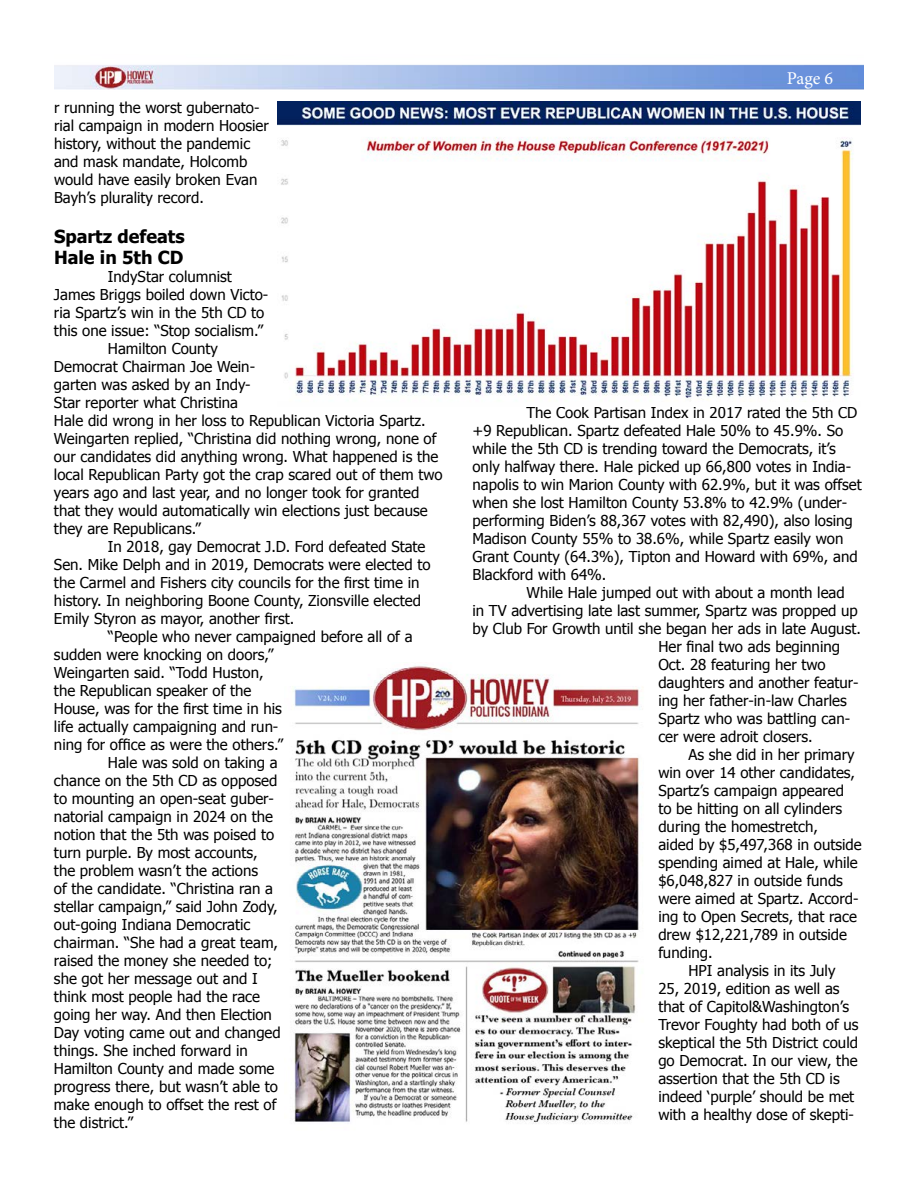
<style>
.page{position:relative;width:918px;height:1188px;background:#fff}
.page>*{position:absolute;margin:0;border:0;box-sizing:border-box;transform-origin:0 0}
.t1{font:700 18px/21.6px "Tahoma";color:#000}
.t2{font:18px "Minion Pro";color:#fff}
.t3{font:15px/18px "Tahoma";color:#000}
</style>
<div class="page">
<img style="left:54px;top:64px;width:810px;height:26px">
<img style="left:278px;top:102px;width:583px;height:299px">
<img style="left:293px;top:666px;width:350px;height:458px">
<p class="t3" style="left:54px;top:98px;width:216px">r running the worst gubernato&shy;rial campaign in modern Hoosier history, without the pandemic and mask mandate, Holcomb would have easily broken Evan<br>Bayh’s plurality record.</p>
<p class="t1" style="left:54px;top:224px;width:132px">Spartz defeats<br>Hale in 5th CD</p>
<p class="t3" style="left:108px;top:267px;width:125px">IndyStar columnist</p>
<p class="t3" style="left:54px;top:285px;width:216px">James Briggs boiled down Victo-</p>
<p class="t3" style="left:54px;top:303px;width:212px">ria Spartz’s win in the 5th CD to</p>
<p class="t3" style="left:54px;top:321px;width:211px">this one issue: “Stop socialism.”</p>
<p class="t3" style="left:108px;top:339px;width:111px">Hamilton County</p>
<p class="t3" style="left:54px;top:357px;width:203px">Democrat Chairman Joe Wein-</p>
<p class="t3" style="left:54px;top:375px;width:198px">garten was asked by an Indy-</p>
<p class="t3" style="left:54px;top:393px;width:186px">Star reporter what Christina</p>
<p class="t3" style="left:54px;top:411px;width:373px">Hale did wrong in her loss to Republican Victoria Spartz.</p>
<p class="t3" style="left:54px;top:429px;width:384px">Weingarten replied, “Christina did nothing wrong, none of</p>
<p class="t3" style="left:54px;top:447px;width:386px">our candidates did anything wrong. What happened is the</p>
<p class="t3" style="left:54px;top:465px;width:390px">local Republican Party got the crap scared out of them two</p>
<p class="t3" style="left:54px;top:483px;width:367px">years ago and last year, and no longer took for granted</p>
<p class="t3" style="left:54px;top:501px;width:375px">that they would automatically win elections just because</p>
<p class="t3" style="left:54px;top:519px;width:148px">they are Republicans.”</p>
<p class="t3" style="left:108px;top:537px;width:319px">In 2018, gay Democrat J.D. Ford defeated State</p>
<p class="t3" style="left:54px;top:555px;width:378px">Sen. Mike Delph and in 2019, Democrats were elected to</p>
<p class="t3" style="left:54px;top:573px;width:367px">the Carmel and Fishers city councils for the first time in</p>
<p class="t3" style="left:54px;top:591px;width:368px">history. In neighboring Boone County, Zionsville elected</p>
<p class="t3" style="left:54px;top:609px;width:242px">Emily Styron as mayor, another first.</p>
<p class="t3" style="left:108px;top:627px;width:306px">“People who never campaigned before all of a</p>
<p class="t3" style="left:54px;top:645px;width:221px">sudden were knocking on doors,”</p>
<p class="t3" style="left:54px;top:663px;width:211px">Weingarten said. “Todd Huston,</p>
<p class="t3" style="left:54px;top:681px;width:199px">the Republican speaker of the</p>
<p class="t3" style="left:54px;top:699px;width:229px">House, was for the first time in his</p>
<p class="t3" style="left:54px;top:717px;width:226px">life actually campaigning and run-</p>
<p class="t3" style="left:54px;top:735px;width:231px">ning for office as were the others.”</p>
<p class="t3" style="left:108px;top:753px;width:171px">Hale was sold on taking a</p>
<p class="t3" style="left:54px;top:771px;width:225px">chance on the 5th CD as opposed</p>
<p class="t3" style="left:54px;top:789px;width:221px">to mounting an open-seat guber-</p>
<p class="t3" style="left:54px;top:807px;width:221px">natorial campaign in 2024 on the</p>
<p class="t3" style="left:54px;top:825px;width:222px">notion that the 5th was poised to</p>
<p class="t3" style="left:54px;top:843px;width:205px">turn purple. By most accounts,</p>
<p class="t3" style="left:54px;top:861px;width:206px">the problem wasn’t the actions</p>
<p class="t3" style="left:54px;top:879px;width:221px">of the candidate. “Christina ran a</p>
<p class="t3" style="left:54px;top:897px;width:225px">stellar campaign,” said John Zody,</p>
<p class="t3" style="left:54px;top:915px;width:198px">out-going Indiana Democratic</p>
<p class="t3" style="left:54px;top:933px;width:226px">chairman. “She had a great team,</p>
<p class="t3" style="left:54px;top:951px;width:220px">raised the money she needed to;</p>
<p class="t3" style="left:54px;top:969px;width:205px">she got her message out and I</p>
<p class="t3" style="left:54px;top:987px;width:208px">think most people had the race</p>
<p class="t3" style="left:54px;top:1005px;width:220px">going her way. And then Election</p>
<p class="t3" style="left:54px;top:1023px;width:228px">Day voting came out and changed</p>
<p class="t3" style="left:54px;top:1041px;width:195px">things. She inched forward in</p>
<p class="t3" style="left:54px;top:1059px;width:222px">Hamilton County and made some</p>
<p class="t3" style="left:54px;top:1077px;width:225px">progress there, but wasn’t able to</p>
<p class="t3" style="left:54px;top:1095px;width:224px">make enough to offset the rest of</p>
<p class="t3" style="left:54px;top:1113px;width:81px">the district.”</p>
<p class="t2" style="left:787px;top:67px;width:48px">Page 6</p>
<p class="t3" style="left:472px;top:402px;width:391px;text-indent:54px">The Cook Partisan Index in 2017 rated the 5th CD +9 Republican. Spartz defeated Hale 50% to 45.9%. So while the 5th CD is trending toward the Democrats, it’s only halfway there. Hale picked up 66,800 votes in India&shy;napolis to win Marion County with 62.9%, but it was offset when she lost Hamilton County 53.8% to 42.9% (under&shy;performing Biden’s 88,367 votes with 82,490), also losing Madison County 55% to 38.6%, while Spartz easily won Grant County (64.3%), Tipton and Howard with 69%, and Blackford with 64%.</p>
<p class="t3" style="left:526px;top:582px;width:320px">While Hale jumped out with about a month lead</p>
<p class="t3" style="left:472px;top:600px;width:387px">in TV advertising late last summer, Spartz was propped up</p>
<p class="t3" style="left:472px;top:618px;width:390px">by Club For Growth until she began her ads in late August.</p>
<p class="t3" style="left:658px;top:636px;width:183px">Her final two ads beginning</p>
<p class="t3" style="left:658px;top:654px;width:169px">Oct. 28 featuring her two</p>
<p class="t3" style="left:658px;top:672px;width:202px">daughters and another featur-</p>
<p class="t3" style="left:658px;top:690px;width:190px">ing her father-in-law Charles</p>
<p class="t3" style="left:658px;top:708px;width:193px">Spartz who was battling can-</p>
<p class="t3" style="left:658px;top:726px;width:156px">cer were adroit closers.</p>
<p class="t3" style="left:688px;top:744px;width:168px">As she did in her primary</p>
<p class="t3" style="left:658px;top:762px;width:198px">win over 14 other candidates,</p>
<p class="t3" style="left:658px;top:780px;width:187px">Spartz’s campaign appeared</p>
<p class="t3" style="left:658px;top:798px;width:185px">to be hitting on all cylinders</p>
<p class="t3" style="left:658px;top:816px;width:161px">during the homestretch,</p>
<p class="t3" style="left:658px;top:834px;width:205px">aided by $5,497,368 in outside</p>
<p class="t3" style="left:658px;top:852px;width:201px">spending aimed at Hale, while</p>
<p class="t3" style="left:658px;top:870px;width:186px">$6,048,827 in outside funds</p>
<p class="t3" style="left:658px;top:888px;width:202px">were aimed at Spartz. Accord-</p>
<p class="t3" style="left:658px;top:906px;width:200px">ing to Open Secrets, that race</p>
<p class="t3" style="left:658px;top:924px;width:190px">drew $12,221,789 in outside</p>
<p class="t3" style="left:658px;top:942px;width:56px">funding.</p>
<p class="t3" style="left:688px;top:960px;width:149px">HPI analysis in its July</p>
<p class="t3" style="left:658px;top:978px;width:183px">25, 2019, edition as well as</p>
<p class="t3" style="left:658px;top:996px;width:192px">that of Capitol&amp;Washington’s</p>
<p class="t3" style="left:658px;top:1014px;width:202px">Trevor Foughty had both of us</p>
<p class="t3" style="left:658px;top:1032px;width:201px">skeptical the 5th District could</p>
<p class="t3" style="left:658px;top:1050px;width:201px">go Democrat. In our view, the</p>
<p class="t3" style="left:658px;top:1068px;width:183px">assertion that the 5th CD is</p>
<p class="t3" style="left:658px;top:1086px;width:197px">indeed ‘purple’ should be met</p>
<p class="t3" style="left:658px;top:1104px;width:197px">with a healthy dose of skepti-</p>
</div>
